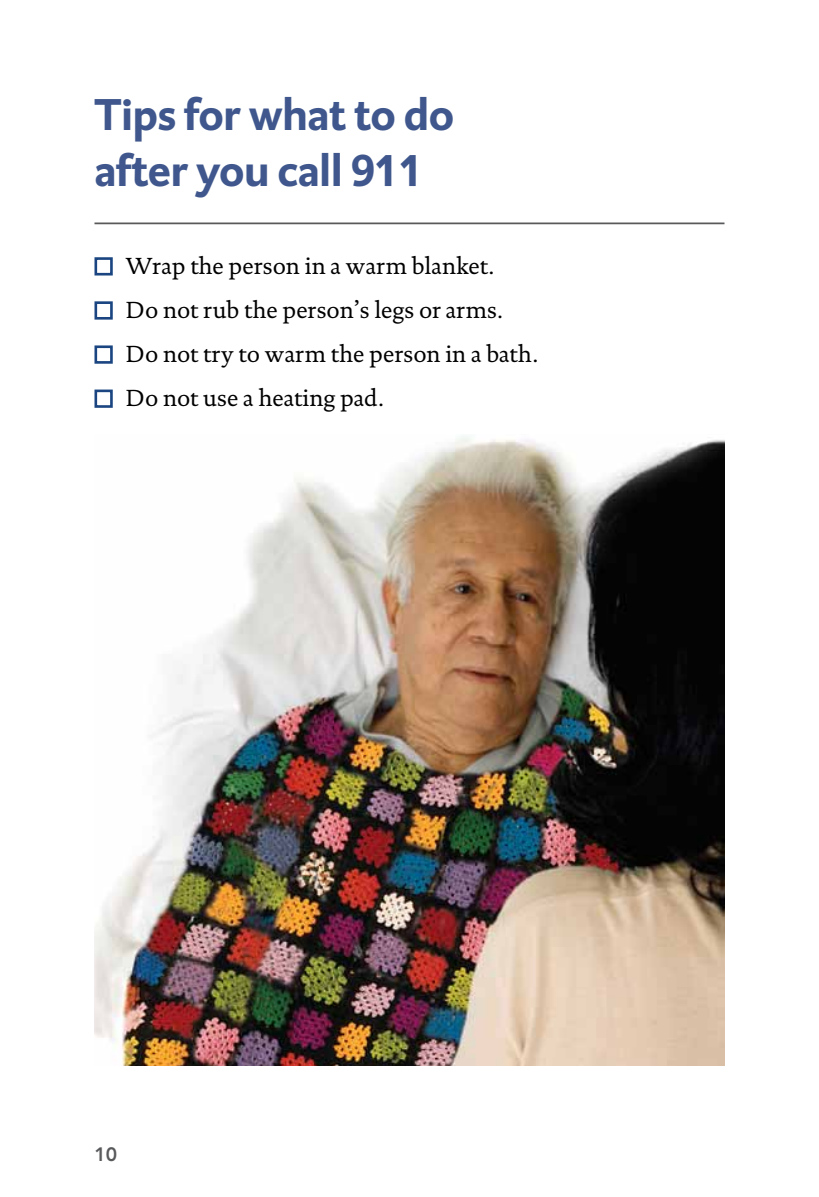
<style>
.page{position:relative;width:819px;height:1197px;background:#fff}
.page>*{position:absolute;margin:0;border:0;box-sizing:border-box;transform-origin:0 0}
.t1{font:700 45.5px/56px "DTL Caspari T";letter-spacing:-.015em;color:#3f578d}
.t2{font:23.62px/44.1px "DTL Documenta ST";color:#000}
.t3{font:800 19.25px "Avenir";color:#58595b}
</style>
<div class="page">
<img style="left:94px;top:436px;width:630px;height:630px">
<hr style="left:94px;top:223px;width:630px;height:1px;background:#58595b">
<div style="left:94px;top:257px;width:19px;height:19px;border:3px solid #1a4581"></div>
<div style="left:94px;top:301px;width:19px;height:19px;border:3px solid #1a4581"></div>
<div style="left:94px;top:345px;width:19px;height:19px;border:3px solid #1a4581"></div>
<div style="left:94px;top:390px;width:19px;height:18px;border:3px solid #1a4581"></div>
<h1 class="t1" style="left:94px;top:86px;width:361px">Tips for what to do after you call 911</h1>
<p class="t2" style="left:126px;top:244px;width:414px">Wrap the person in a warm blanket.<br>Do not rub the person’s legs or arms.<br>Do not try to warm the person in a bath.<br>Do not use a heating pad.</p>
<p class="t3" style="left:94px;top:1143px;width:24px">10</p>
</div>
